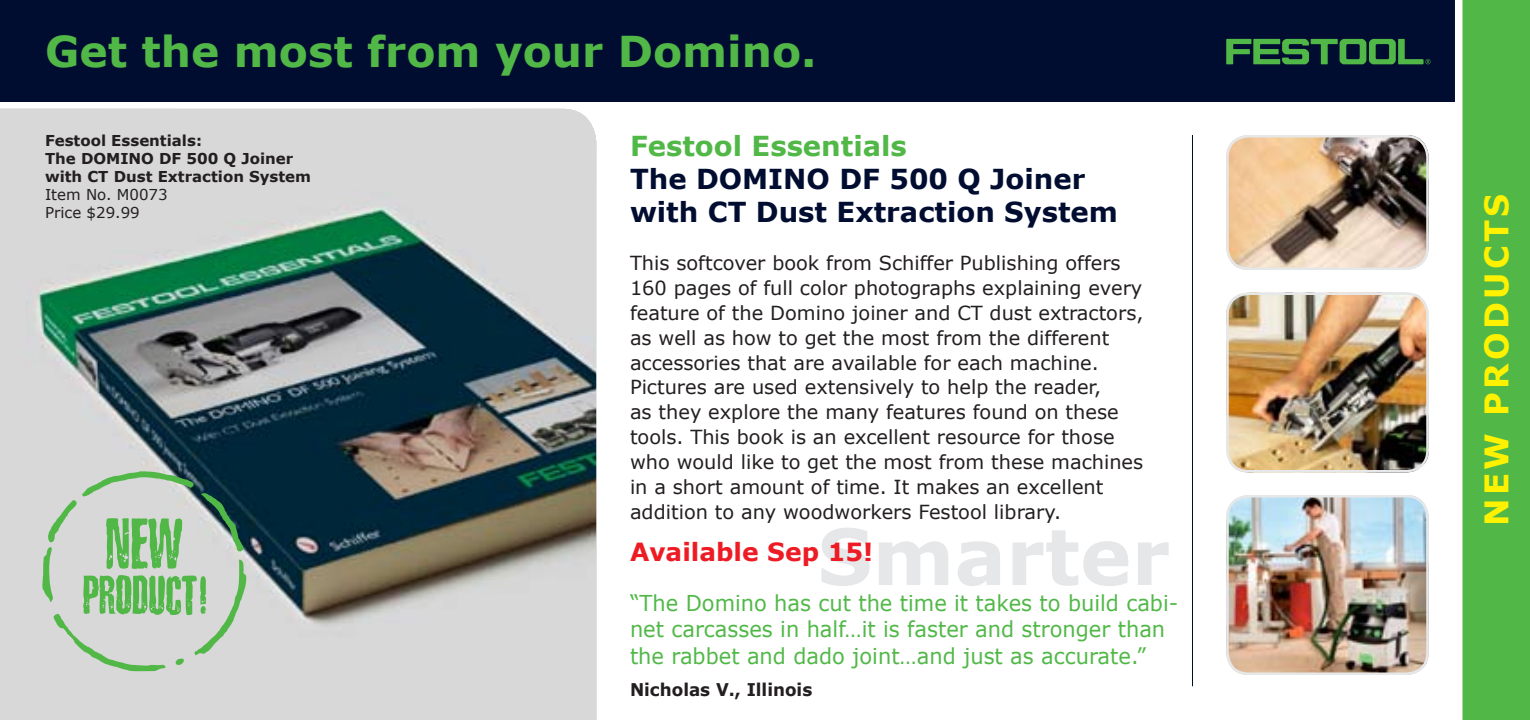
<style>
.page{position:relative;width:1530px;height:720px;background:#fff}
.page>*{position:absolute;margin:0;border:0;box-sizing:border-box;transform-origin:0 0}
.t1{font:700 77.5px "Verdana";color:#e6e7e8}
.t2{font:700 42.5px "Verdana";color:#51b848}
.t3{font:700 32.5px "Verdana";color:#fff200}
.t4{font:700 27.5px/33px "Verdana";color:#000d31}
.t5{font:700 27.5px "Verdana";color:#51b848}
.t6{font:700 25px "Verdana";color:#ed1c24}
.t7{font:22px/26.2px "Verdana";color:#51b848;scale:.96 1}
.t8{font:19.5px/25px "Verdana";color:#231f20}
.t9{font:700 17.5px "Verdana";color:#231f20;scale:.96 1}
.t10{font:700 15px/18px "Verdana";color:#231f20}
.t11{font:15px/18px "Verdana";color:#231f20}
</style>
<div class="page">
<img style="left:0;top:109px;width:596px;height:611px">
<div style="left:0;top:0;width:1457px;height:101px;background:#000d31"></div>
<svg style="left:1226px;top:39px;width:204px;height:25px"></svg>
<svg style="left:1451px;top:0;width:79px;height:720px;background:#68c061"></svg>
<hr style="left:1192px;top:135px;width:1px;height:551px;background:#000d31">
<svg style="left:42px;top:471px;width:204px;height:200px;background:#afc6b0"></svg>
<img style="left:1226px;top:135px;width:203px;height:135px">
<div style="left:1226px;top:135px;width:203px;height:135px;border:2px solid #e6e7e8;border-radius:21px"></div>
<img style="left:1229px;top:295px;width:199px;height:178px">
<div style="left:1226px;top:292px;width:203px;height:180px;border:2px solid #e6e7e8;border-radius:21px"></div>
<img style="left:1226px;top:495px;width:203px;height:180px">
<div style="left:1226px;top:495px;width:203px;height:180px;border:2px solid #e6e7e8;border-radius:21px"></div>
<h2 class="t2" style="left:45px;top:24px;width:773px">Get the most from your Domino.</h2>
<p class="t10" style="left:45px;top:132px;width:268px">Festool Essentials:<br>The DOMINO DF 500 Q Joiner with CT Dust Extraction System</p>
<p class="t11" style="left:45px;top:186px;width:124px">Item No. M0073<br>Price $29.99</p>
<h3 class="t5" style="left:630px;top:128px;width:278px">Festool Essentials</h3>
<h3 class="t4" style="left:630px;top:163px;width:489px">The DOMINO DF 500 Q Joiner with CT Dust Extraction System</h3>
<p class="t8" style="left:630px;top:250px;width:515px">This softcover book from Schiffer Publishing offers 160 pages of full color photographs explaining every feature of the Domino joiner and CT dust extractors, as well as how to get the most from the different accessories that are available for each machine.<br>Pictures are used extensively to help the reader,<br>as they explore the many features found on these tools. This book is an excellent resource for those who would like to get the most from these machines in a short amount of time. It makes an excellent addition to any woodworkers Festool library.</p>
<p class="t6" style="left:630px;top:535px;width:245px">Available Sep 15!</p>
<h1 class="t1" style="left:817px;top:506px;width:354px">Smarter</h1>
<p class="t7" style="left:630px;top:590px;width:573px">“The Domino has cut the time it takes to build cabi&shy;net carcasses in half…it is faster and stronger than the rabbet and dado joint…and just as accurate.”</p>
<p class="t9" style="left:630px;top:678px;width:191px">Nicholas V., Illinois</p>
<h3 class="t3" style="left:1476px;top:526px;width:331px;rotate:-90deg">new products</h3>
</div>
